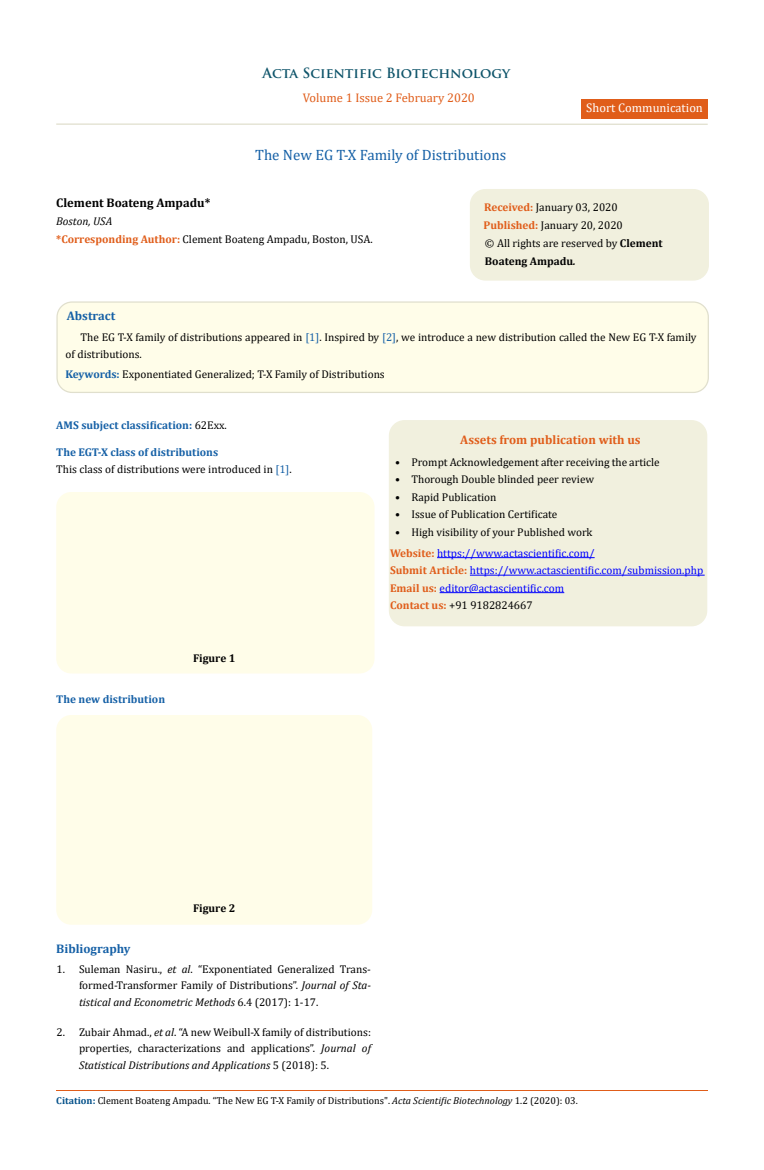
<style>
.page{position:relative;width:764px;height:1170px;background:#fff}
.page>*{position:absolute;margin:0;border:0;box-sizing:border-box;transform-origin:0 0}
.t1{font:15px "Cambria";color:#1560a6}
.t2{font:700 13.75px "Trajan Pro";color:#0e546a}
.t3{font:700 12.5px "Cambria";color:#e05d1a}
.t4{font:12.5px "Cambria";color:#e05d1a}
.t5{font:700 12.5px "Cambria";color:#000}
.t6{font:700 12.5px "Cambria";color:#1560a6}
.t7{font:12.5px "Cambria";color:#fff}
.t8{font:11.25px/17.9px "Cambria";color:#000}
.t9{font:11.25px/17.5px "Cambria";color:#00f}
.t10{font:700 11.25px "Cambria";color:#1560a6}
.t11{font:700 11.25px "Cambria";color:#000}
.t12{font:10px "Cambria";color:#000}
.s1{font-style:italic}
.s2{font-weight:700;color:#e05d1a}
.s3{font-weight:700}
.s4{font-weight:700;font-style:italic}
.s5{color:#1560a6}
.s6{font-weight:700;color:#1560a6}
.s7{font-weight:400;color:#000}
.s8{color:#000}
.s9{font-weight:700;color:#035089}
</style>
<div class="page">
<div style="left:581px;top:99px;width:126px;height:20px;background:#e05d1a"></div>
<div style="left:57px;top:302px;width:651px;height:90px;background:#fffde9;border-radius:15px"></div>
<div style="left:56px;top:301px;width:653px;height:92px;border:1px solid #e0dfcd;border-radius:15px"></div>
<div style="left:56px;top:492px;width:318px;height:181px;background:#fffde9;border-radius:15px"></div>
<div style="left:470px;top:190px;width:238px;height:90px;background:#f1f0de;border-radius:15px"></div>
<div style="left:470px;top:189px;width:239px;height:92px;border:1px solid #f1f0de;border-radius:15px"></div>
<div style="left:56px;top:715px;width:316px;height:210px;background:#fffde9;border-radius:15px"></div>
<div style="left:389px;top:421px;width:317px;height:205px;background:#f1f0de;border-radius:15px"></div>
<div style="left:389px;top:420px;width:318px;height:206px;border:1px solid #f1f0de;border-radius:15px"></div>
<hr style="left:437px;top:557px;width:157px;height:1px;background:#00f">
<hr style="left:470px;top:575px;width:234px;height:1px;background:#00f">
<hr style="left:439px;top:592px;width:125px;height:1px;background:#00f">
<hr style="left:56px;top:123px;width:651px;height:2px;background:#e0dfcd">
<hr style="left:56px;top:1090px;width:651px;height:1px;background:#e05d1a">
<p class="t2" style="left:262px;top:64px;width:249px">Acta Scientific Biotechnology</p>
<p class="t4" style="left:303px;top:91px;width:174px">Volume 1 Issue 2 February 2020</p>
<h1 class="t1" style="left:255px;top:146px;width:253px">The New EG T-X Family of Distributions</h1>
<p class="t7" style="left:586px;top:100px;width:118px">Short Communication</p>
<p class="t5" style="left:56px;top:194px;width:156px">Clement Boateng Ampadu*</p>
<p class="t8" style="left:56px;top:213px;width:318px"><span class="s1">Boston, USA<br></span><span class="s2">*Corresponding Author:</span> Clement Boateng Ampadu, Boston, USA.</p>
<p class="t6" style="left:67px;top:307px;width:50px">Abstract</p>
<p class="t8" style="left:483px;top:198px;width:181px"><span class="s2">Received:</span> January 03, 2020<br><span class="s2">Published:</span> January 20, 2020<br>© All rights are reserved by <span class="s3">Clement<br>Boateng Ampadu</span><span class="s4">.</span></p>
<p class="t8" style="left:66px;top:328px;width:632px;line-height:17.5px;text-indent:15px">The EG T-X family of distributions appeared in <span class="s5">[1]</span>. Inspired by <span class="s5">[2]</span>, we introduce a new distribution called the New EG T-X family of distributions.</p>
<p class="t8" style="left:65px;top:365px;width:321px"><span class="s6">Keywords:</span> Exponentiated Generalized; T-X Family of Distributions</p>
<p class="t10" style="left:56px;top:417px;width:172px">AMS subject classification: <span class="s7">62Exx.</span></p>
<p class="t10" style="left:56px;top:444px;width:163px">The EGT-X class of distributions</p>
<p class="t8" style="left:56px;top:460px;width:237px">This class of distributions were introduced in <span class="s5">[1]</span>.</p>
<p class="t10" style="left:56px;top:691px;width:110px">The new distribution</p>
<p class="t11" style="left:193px;top:650px;width:44px">Figure 1</p>
<p class="t3" style="left:460px;top:431px;width:182px">Assets from publication with us</p>
<p class="t8" style="left:395px;top:453px;width:266px">• Prompt Acknowledgement after receiving the article</p>
<p class="t8" style="left:395px;top:470px;width:201px">• Thorough Double blinded peer review</p>
<p class="t8" style="left:395px;top:488px;width:103px">• Rapid Publication</p>
<p class="t8" style="left:395px;top:505px;width:164px">• Issue of Publication Certificate</p>
<p class="t8" style="left:395px;top:523px;width:199px">• High visibility of your Published work</p>
<p class="t9" style="left:390px;top:544px;width:315px"><span class="s2">Website:</span> https://www.actascientific.com/<br><span class="s2">Submit Article:</span> https://www.actascientific.com/submission.php <span class="s2">Email us:</span> editor@actascientific.com<br><span class="s2">Contact us:</span> <span class="s8">+91 9182824667</span></p>
<p class="t11" style="left:193px;top:900px;width:44px">Figure 2</p>
<p class="t6" style="left:56px;top:940px;width:76px">Bibliography</p>
<p class="t8" style="left:79px;top:960px;width:293px;line-height:16.9px;text-align:justify;text-indent:-22px">1. Suleman Nasiru., <span class="s1">et al</span>. “Exponentiated Generalized Trans&shy;formed-Transformer Family of Distributions”. <span class="s1">Journal of Sta&shy;tistical and Econometric Methods</span> 6.4 (2017): 1-17.</p>
<p class="t8" style="left:79px;top:1023px;width:293px;line-height:16.9px;text-align:justify;text-indent:-22px">2. Zubair Ahmad., <span class="s1">et al</span>. “A new Weibull-X family of distributions: properties, characterizations and applications”. <span class="s1">Journal of Statistical Distributions and Applications</span> 5 (2018): 5.</p>
<p class="t12" style="left:56px;top:1094px;width:523px"><span class="s9">Citation:</span> Clement Boateng Ampadu. “The New EG T-X Family of Distributions". <span class="s1">Acta Scientific Biotechnology</span> 1.2 (2020): 03.</p>
</div>
